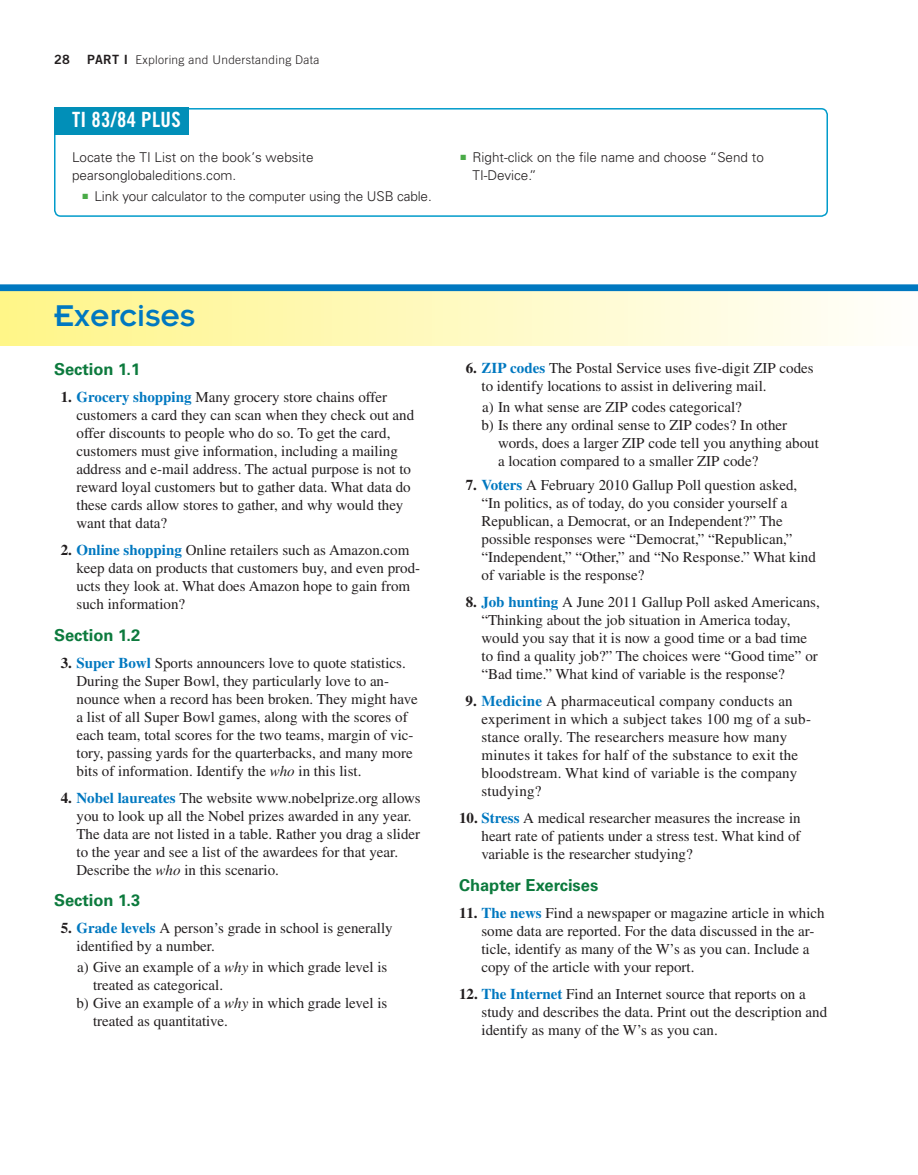
<style>
.page{position:relative;width:918px;height:1175px;background:#fff}
.page>*{position:absolute;margin:0;border:0;box-sizing:border-box;transform-origin:0 0}
.t1{font:33px "Insignia LT Std";color:#0078c0}
.t2{font:21px "Trade Gothic LT Std Bd Cn 20";letter-spacing:.015em;color:#fff}
.t3{font:700 16.5px "Univers LT Std";color:#0c7a3d}
.t4{font:15px/18px "Times LT Std";color:#231f20}
.t5{font:300 13.5px/18px "Univers LT Std";color:#231f20}
.t6{font:12.75px "Trade Gothic LT Std Bd 2";color:#231f20}
.t7{font:300 12px "Trade Gothic LT Std";letter-spacing:.025em;color:#231f20}
.s1{font-family:"Trade Gothic LT Std Bd 2";font-weight:400;font-size:12.75px}
.s2{font-weight:700}
.s3{font-weight:700;color:#0078c0}
.s4{font-style:italic}
</style>
<div class="page">
<div style="left:54px;top:108px;width:774px;height:109px;border:2px solid #009bca;border-radius:6px"></div>
<div style="left:0;top:288px;width:918px;height:57px;background:linear-gradient(to right,#fff588,#fffefc)"></div>
<div style="left:0;top:284px;width:918px;height:7px;background:#0078c0"></div>
<div style="left:54px;top:107px;width:135px;height:27px;background:#018fb8"></div>
<p class="t6" style="left:54px;top:51px;width:17px">28</p>
<p class="t7" style="left:87px;top:53px;width:234px"><span class="s1">Part I</span> Exploring and Understanding Data</p>
<p class="t2" style="left:72px;top:107px;width:109px">TI 83/84 plus</p>
<p class="t5" style="left:72px;top:148px;width:243px">Locate the TI List on the book’s website pearsonglobaleditions.com.</p>
<p class="t5" style="left:82px;top:187px;width:351px"><sup>■</sup> Link your calculator to the computer using the USB cable.</p>
<p class="t5" style="left:472px;top:148px;width:293px;text-indent:-12px"><sup>■</sup> Right-click on the file name and choose “Send to<br>TI-Device.”</p>
<p class="t1" style="left:54px;top:298px;width:143px">Exercises</p>
<p class="t3" style="left:54px;top:359px;width:88px">Section 1.1</p>
<p class="t4" style="left:76px;top:388px;width:339px;text-indent:-16px"><span class="s2">1.</span> <span class="s3">Grocery shopping</span> Many grocery store chains offer customers a card they can scan when they check out and offer discounts to people who do so. To get the card, customers must give information, including a mailing address and e-mail address. The actual purpose is not to reward loyal customers but to gather data. What data do these cards allow stores to gather, and why would they want that data?</p>
<p class="t4" style="left:76px;top:541px;width:345px;text-indent:-16px"><span class="s2">2.</span> <span class="s3">Online shopping</span> Online retailers such as Amazon.com keep data on products that customers buy, and even prod&shy;ucts they look at. What does Amazon hope to gain from such information?</p>
<p class="t3" style="left:54px;top:625px;width:88px">Section 1.2</p>
<p class="t4" style="left:76px;top:653px;width:343px;text-indent:-16px"><span class="s2">3.</span> <span class="s3">Super Bowl</span> Sports announcers love to quote statistics.<br>During the Super Bowl, they particularly love to an&shy;nounce when a record has been broken. They might have a list of all Super Bowl games, along with the scores of each team, total scores for the two teams, margin of vic&shy;tory, passing yards for the quarterbacks, and many more bits of information. Identify the <span class="s4">who</span> in this list.</p>
<p class="t4" style="left:76px;top:788px;width:346px;text-indent:-16px"><span class="s2">4.</span> <span class="s3">Nobel laureates</span> The website www.nobelprize.org allows you to look up all the Nobel prizes awarded in any year.<br>The data are not listed in a table. Rather you drag a slider to the year and see a list of the awardees for that year.<br>Describe the <span class="s4">who</span> in this scenario.</p>
<p class="t3" style="left:54px;top:890px;width:88px">Section 1.3</p>
<p class="t4" style="left:76px;top:919px;width:318px;text-indent:-16px"><span class="s2">5.</span> <span class="s3">Grade levels</span> A person’s grade in school is generally identified by a number.</p>
<p class="t4" style="left:77px;top:958px;width:312px">a) Give an example of a <span class="s4">why</span> in which grade level is</p>
<p class="t4" style="left:93px;top:976px;width:132px">treated as categorical.</p>
<p class="t4" style="left:76px;top:994px;width:312px">b) Give an example of a <span class="s4">why</span> in which grade level is</p>
<p class="t4" style="left:93px;top:1012px;width:136px">treated as quantitative.</p>
<p class="t4" style="left:482px;top:359px;width:334px;text-indent:-16px"><span class="s2">6.</span> <span class="s3">ZIP codes</span> The Postal Service uses five-digit ZIP codes to identify locations to assist in delivering mail.</p>
<p class="t4" style="left:482px;top:398px;width:261px">a) In what sense are ZIP codes categorical?</p>
<p class="t4" style="left:481px;top:416px;width:307px">b) Is there any ordinal sense to ZIP codes? In other</p>
<p class="t4" style="left:498px;top:434px;width:322px">words, does a larger ZIP code tell you anything about</p>
<p class="t4" style="left:498px;top:452px;width:262px">a location compared to a smaller ZIP code?</p>
<p class="t4" style="left:482px;top:476px;width:336px;text-indent:-16px"><span class="s2">7.</span> <span class="s3">Voters</span> A February 2010 Gallup Poll question asked, “In politics, as of today, do you consider yourself a Republican, a Democrat, or an Independent?” The possible responses were “Democrat,” “Republican,” “Independent,” “Other,” and “No Response.” What kind of variable is the response?</p>
<p class="t4" style="left:482px;top:593px;width:340px;text-indent:-16px"><span class="s2">8.</span> <span class="s3">Job hunting</span> A June 2011 Gallup Poll asked Americans, “Thinking about the job situation in America today, would you say that it is now a good time or a bad time to find a quality job?” The choices were “Good time” or “Bad time.” What kind of variable is the response?</p>
<p class="t4" style="left:482px;top:692px;width:331px;text-indent:-16px"><span class="s2">9.</span> <span class="s3">Medicine</span> A pharmaceutical company conducts an experiment in which a subject takes 100 mg of a sub&shy;stance orally. The researchers measure how many minutes it takes for half of the substance to exit the bloodstream. What kind of variable is the company studying?</p>
<p class="t4" style="left:482px;top:809px;width:321px;text-align:justify;text-indent:-22px"><span class="s2">10.</span> <span class="s3">Stress</span> A medical researcher measures the increase in heart rate of patients under a stress test. What kind of variable is the researcher studying?</p>
<p class="t3" style="left:459px;top:875px;width:141px">Chapter Exercises</p>
<p class="t4" style="left:482px;top:904px;width:345px;text-indent:-22px"><span class="s2">11.</span> <span class="s3">The news</span> Find a newspaper or magazine article in which some data are reported. For the data discussed in the ar&shy;ticle, identify as many of the W’s as you can. Include a copy of the article with your report.</p>
<p class="t4" style="left:482px;top:985px;width:347px;text-indent:-22px"><span class="s2">12.</span> <span class="s3">The Internet</span> Find an Internet source that reports on a study and describes the data. Print out the description and identify as many of the W’s as you can.</p>
</div>
